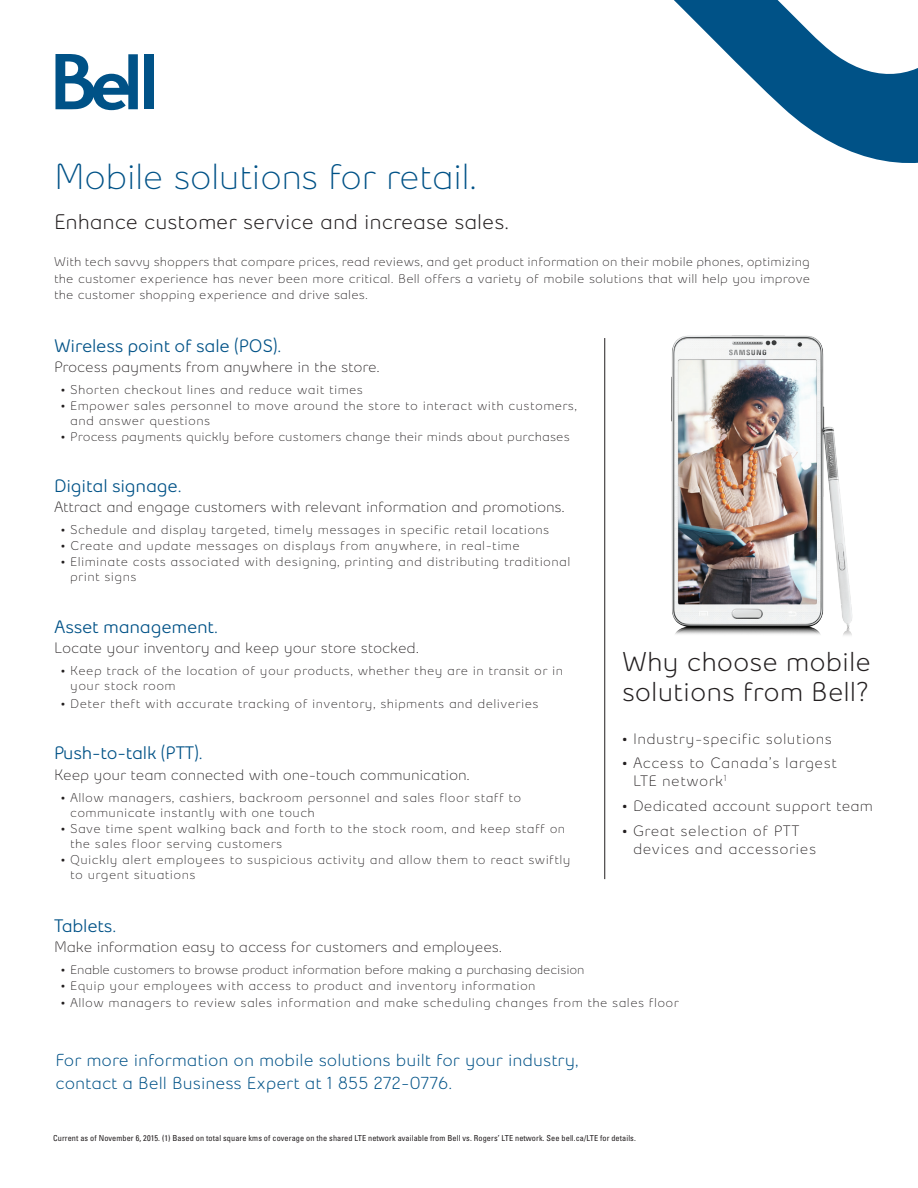
<style>
.page{position:relative;width:918px;height:1188px;background:#fff}
.page>*{position:absolute;margin:0;border:0;box-sizing:border-box;transform-origin:0 0}
.t1{font:36px "Bell Slim";letter-spacing:-.02em;color:#005287}
.t2{font:500 27px/30px "Bell Slim";color:#231f20}
.t3{font:500 21px "Bell Slim";color:#231f20}
.heading{font:600 18px "Bell Slim";letter-spacing:-.01em;color:#005287}
.t4{font:500 17.25px/22.5px "Bell Slim";color:#005287}
.sub_head{font:15px "Bell Slim";letter-spacing:-.01em;color:#231f20}
.sub_head-2{font:15px/18px "Bell Slim";letter-spacing:.03em;color:#231f20}
.sub_head-3{font:15px "Bell Slim";letter-spacing:.01em;color:#231f20}
.body_copy{font:12.75px/15.3px "Bell Slim";letter-spacing:.03em;color:#231f20}
.body_copy-2{font:12.75px "Bell Slim";letter-spacing:-.01em;color:#231f20}
.body_copy-3{font:12.75px "Bell Slim";letter-spacing:.01em;color:#231f20}
.t5{font:condensed 8.25px "Univers LT Std";letter-spacing:.01em;color:#231f20}
</style>
<div class="page">
<svg style="left:674px;top:0;width:244px;height:163px"></svg>
<hr style="left:604px;top:338px;width:1px;height:541px;background:#231f20">
<svg style="left:56px;top:54px;width:82px;height:56px"></svg>
<div style="left:144px;top:54px;width:10px;height:55px;background:#005287"></div>
<img style="left:671px;top:335px;width:181px;height:301px">
<p class="t1" style="left:54px;top:155px;width:425px">Mobile solutions for retail.</p>
<p class="t3" style="left:54px;top:209px;width:456px">Enhance customer service and increase sales.</p>
<p class="body_copy" style="left:54px;top:253px;width:758px;line-height:16.5px;text-align:justify">With tech savvy shoppers that compare prices, read reviews, and get product information on their mobile phones, optimizing the customer experience has never been more critical. Bell offers a variety of mobile solutions that will help you improve the customer shopping experience and drive sales.</p>
<p class="heading" style="left:54px;top:335px;width:229px">Wireless point of sale (POS).</p>
<p class="sub_head" style="left:54px;top:358px;width:327px">Process payments from anywhere in the store.</p>
<p class="body_copy" style="left:61px;top:382px;width:304px">• Shorten checkout lines and reduce wait times</p>
<p class="body_copy" style="left:70px;top:398px;width:508px;text-indent:-9px">• Empower sales personnel to move around the store to interact with customers, and answer questions</p>
<p class="body_copy-3" style="left:61px;top:429px;width:511px">• Process payments quickly before customers change their minds about purchases</p>
<p class="heading" style="left:54px;top:475px;width:129px">Digital signage.</p>
<p class="sub_head" style="left:54px;top:498px;width:512px">Attract and engage customers with relevant information and promotions.</p>
<p class="body_copy" style="left:61px;top:522px;width:490px">• Schedule and display targeted, timely messages in specific retail locations</p>
<p class="body_copy" style="left:61px;top:538px;width:461px">• Create and update messages on displays from anywhere, in real-time</p>
<p class="body_copy" style="left:70px;top:554px;width:502px;text-indent:-9px">• Eliminate costs associated with designing, printing and distributing traditional print signs</p>
<p class="heading" style="left:54px;top:616px;width:165px">Asset management.</p>
<p class="sub_head" style="left:54px;top:639px;width:367px">Locate your inventory and keep your store stocked.</p>
<p class="body_copy" style="left:70px;top:663px;width:495px;text-indent:-9px">• Keep track of the location of your products, whether they are in transit or in your stock room</p>
<p class="body_copy" style="left:61px;top:696px;width:479px">• Deter theft with accurate tracking of inventory, shipments and deliveries</p>
<p class="heading" style="left:54px;top:742px;width:150px">Push-to-talk (PTT).</p>
<p class="sub_head" style="left:54px;top:765px;width:417px">Keep your team connected with one-touch communication.</p>
<p class="body_copy" style="left:70px;top:789px;width:453px;text-indent:-9px">• Allow managers, cashiers, backroom personnel and sales floor staff to communicate instantly with one touch</p>
<p class="body_copy" style="left:70px;top:821px;width:496px;text-indent:-9px">• Save time spent walking back and forth to the stock room, and keep staff on the sales floor serving customers</p>
<p class="body_copy" style="left:70px;top:852px;width:502px;text-indent:-9px">• Quickly alert employees to suspicious activity and allow them to react swiftly to urgent situations</p>
<p class="t2" style="left:622px;top:646px;width:251px">Why choose mobile solutions from Bell?</p>
<p class="sub_head-2" style="left:622px;top:729px;width:212px">• Industry-specific solutions</p>
<p class="sub_head-2" style="left:633px;top:754px;width:205px;text-indent:-11px">• Access to Canada’s largest<br>LTE network<sup>1</sup></p>
<p class="sub_head-3" style="left:622px;top:797px;width:252px">• Dedicated account support team</p>
<p class="sub_head-2" style="left:633px;top:822px;width:185px;text-indent:-11px">• Great selection of PTT devices and accessories</p>
<p class="heading" style="left:54px;top:914px;width:64px">Tablets.</p>
<p class="sub_head" style="left:54px;top:938px;width:450px">Make information easy to access for customers and employees.</p>
<p class="body_copy-2" style="left:61px;top:962px;width:525px">• Enable customers to browse product information before making a purchasing decision</p>
<p class="body_copy" style="left:61px;top:978px;width:476px">• Equip your employees with access to product and inventory information</p>
<p class="body_copy" style="left:61px;top:995px;width:620px">• Allow managers to review sales information and make scheduling changes from the sales floor</p>
<p class="t4" style="left:56px;top:1049px;width:525px">For more information on mobile solutions built for your industry, contact a Bell Business Expert at 1 855 272-0776.</p>
<p class="t5" style="left:53px;top:1133px;width:584px">Current as of November 6, 2015. (1) Based on total square kms of coverage on the shared LTE network available from Bell vs. Rogers’ LTE network. See bell.ca/LTE for details.</p>
</div>
